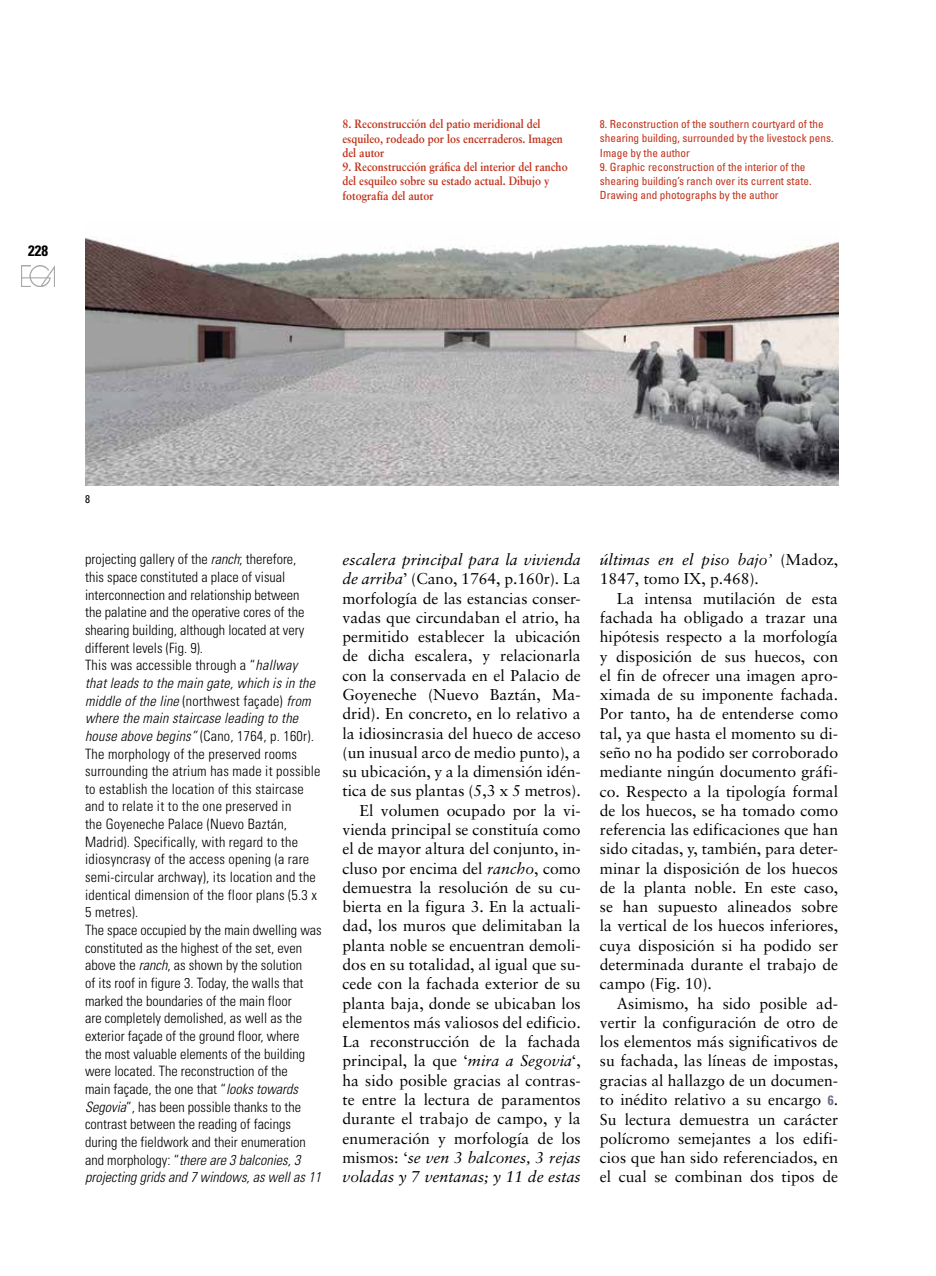
<style>
.page{position:relative;width:936px;height:1276px;background:#fff}
.page>*{position:absolute;margin:0;border:0;box-sizing:border-box;transform-origin:0 0}
.t1{font:15.75px/19.4px "Sabon";color:#000;text-align:justify}
.t2{font:700 condensed 15px "Univers";color:#000}
.t3{font:300 condensed 14.25px/17.7px "Univers";color:#000}
.t4{font:700 12px/14.2px "Sabon";color:#c03019;scale:.9 1}
.t5{font:condensed 11.25px/14.2px "Univers";color:#c03019}
.t6{font:condensed 11.25px "Univers";color:#000}
.s1{font-style:italic}
.s2{font-family:"Univers";font-weight:700;font-stretch:condensed;font-size:13.5px;color:#6b6f87}
</style>
<div class="page">
<img style="left:22px;top:265px;width:33px;height:21px">
<img style="left:85px;top:238px;width:753px;height:247px">
<p class="t2" style="left:28px;top:242px;width:21px">228</p>
<p class="t4" style="left:342px;top:117px;width:246px">8. Reconstrucción del patio meridional del esquileo, rodeado por los encerraderos. Imagen del autor</p>
<p class="t4" style="left:342px;top:159px;width:252px">9. Reconstrucción gráfica del interior del rancho del esquileo sobre su estado actual. Dibujo y fotografía del autor</p>
<p class="t5" style="left:600px;top:117px;width:235px">8. Reconstruction of the southern courtyard of the shearing building, surrounded by the livestock pens.<br>Image by the author</p>
<p class="t5" style="left:600px;top:160px;width:213px">9. Graphic reconstruction of the interior of the shearing building’s ranch over its current state.<br>Drawing and photographs by the author</p>
<p class="t6" style="left:85px;top:491px;width:6px">8</p>
<p class="t3" style="left:85px;top:550px;width:238px">projecting gallery of the <span class="s1">ranch</span>; therefore,<br>this space constituted a place of visual interconnection and relationship between<br>the palatine and the operative cores of the shearing building, although located at very different levels (Fig. 9).<br>This was accessible through a “<span class="s1">hallway that leads to the main gate, which is in the middle of the line</span> (northwest façade) <span class="s1">from where the main staircase leading to the house above begins”</span> (Cano, 1764, p. 160r)<span class="s1">.<br></span>The morphology of the preserved rooms surrounding the atrium has made it possible to establish the location of this staircase and to relate it to the one preserved in<br>the Goyeneche Palace (Nuevo Baztán, Madrid). Specifically, with regard to the idiosyncrasy of the access opening (a rare semi-circular archway), its location and the identical dimension of the floor plans (5.3 x 5 metres).<br>The space occupied by the main dwelling was constituted as the highest of the set, even above the <span class="s1">ranch</span>, as shown by the solution<br>of its roof in figure 3. Today, the walls that marked the boundaries of the main floor<br>are completely demolished, as well as the exterior façade of the ground floor, where<br>the most valuable elements of the building were located. The reconstruction of the<br>main façade, the one that “<span class="s1">looks towards Segovia</span>”, has been possible thanks to the contrast between the reading of facings during the fieldwork and their enumeration and morphology: “<span class="s1">there are 3 balconies, 3 projecting grids and 7 windows, as well as 11</span></p>
<p class="t1" style="left:600px;top:550px;width:240px"><span class="s1">últimas en el piso bajo’</span> (Madoz,<br>1847, tomo IX, p.468)<span class="s1">.</span></p>
<p class="t1" style="left:342px;top:550px;width:240px;text-align:right"><span class="s1">escalera principal para la vivienda de arriba</span>’ (Cano, 1764, p.160r)<span class="s1">.</span> La morfología de las estancias conser&shy;vadas que circundaban el atrio, ha permitido establecer la ubicación de dicha escalera, y relacionarla con la conservada en el Palacio de Goyeneche (Nuevo Baztán, Ma&shy;drid). En concreto, en lo relativo a la idiosincrasia del hueco de acceso (un inusual arco de medio punto), a su ubicación, y a la dimensión idén&shy;tica de sus plantas (5,3 x 5 metros).<br>El volumen ocupado por la vi&shy;vienda principal se constituía como el de mayor altura del conjunto, in&shy;cluso por encima del <span class="s1">rancho</span>, como demuestra la resolución de su cu&shy;bierta en la figura 3. En la actuali&shy;dad, los muros que delimitaban la planta noble se encuentran demoli&shy;dos en su totalidad, al igual que su&shy;cede con la fachada exterior de su planta baja, donde se ubicaban los elementos más valiosos del edificio.<br>La reconstrucción de la fachada principal, la que ‘<span class="s1">mira a Segovia</span>‘, ha sido posible gracias al contras&shy;te entre la lectura de paramentos durante el trabajo de campo, y la enumeración y morfología de los mismos: ‘<span class="s1">se ven 3 balcones, 3 rejas voladas y 7 ventanas; y 11 de estas</span></p>
<p class="t1" style="left:600px;top:588px;width:240px;text-indent:17px">La intensa mutilación de esta fachada ha obligado a trazar una hipótesis respecto a la morfología y disposición de sus huecos, con el fin de ofrecer una imagen apro&shy;ximada de su imponente fachada.<br>Por tanto, ha de entenderse como tal, ya que hasta el momento su di&shy;seño no ha podido ser corroborado mediante ningún documento gráfi&shy;co. Respecto a la tipología formal de los huecos, se ha tomado como referencia las edificaciones que han sido citadas, y, también, para deter&shy;minar la disposición de los huecos de la planta noble. En este caso, se han supuesto alineados sobre la vertical de los huecos inferiores, cuya disposición si ha podido ser determinada durante el trabajo de campo (Fig. 10).</p>
<p class="t1" style="left:600px;top:993px;width:240px;text-indent:17px">Asimismo, ha sido posible ad&shy;vertir la configuración de otro de los elementos más significativos de su fachada, las líneas de impostas, gracias al hallazgo de un documen&shy;to inédito relativo a su encargo <span class="s2">6</span>.<br>Su lectura demuestra un carácter polícromo semejantes a los edifi&shy;cios que han sido referenciados, en el cual se combinan dos tipos de</p>
</div>
